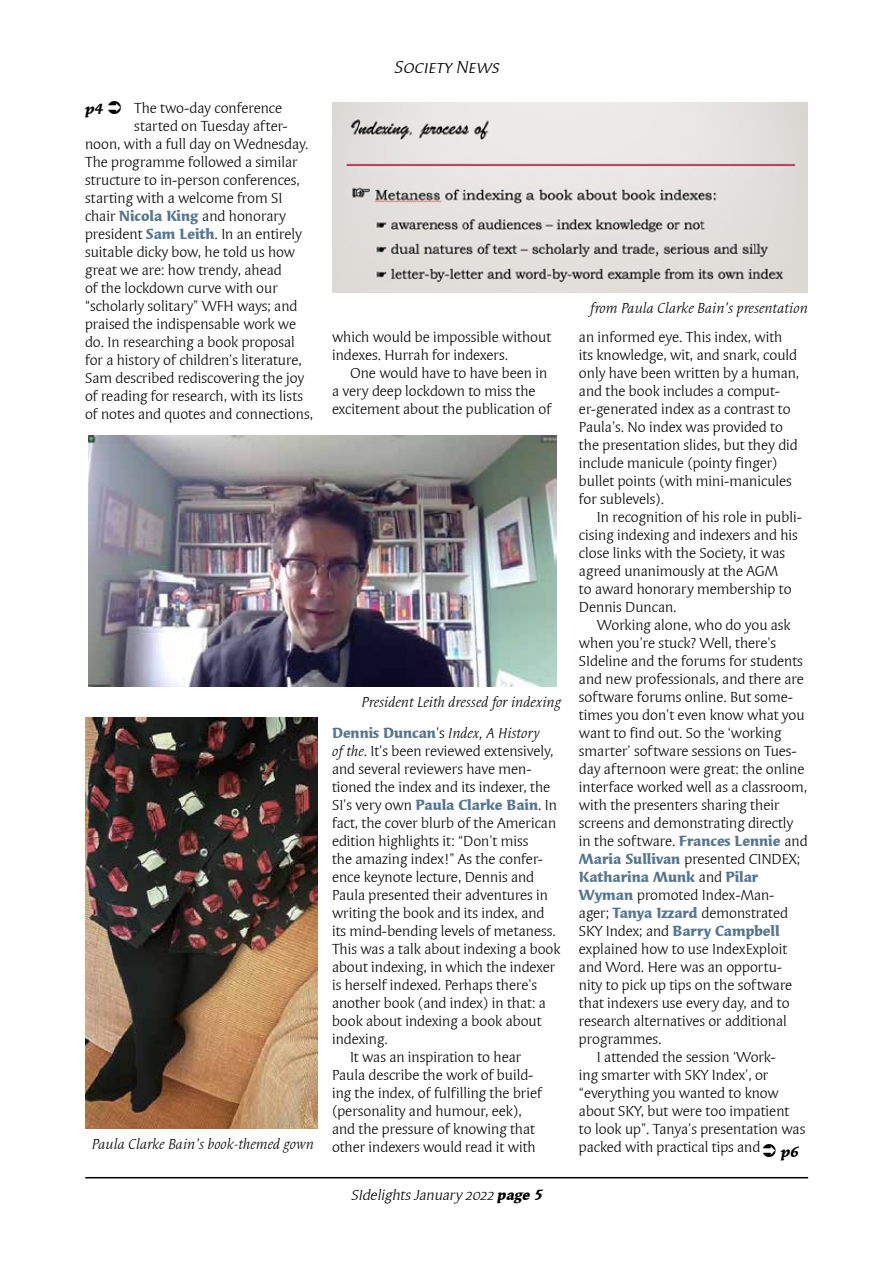
<style>
.page{position:relative;width:893px;height:1263px;background:#fff}
.page>*{position:absolute;margin:0;border:0;box-sizing:border-box;transform-origin:0 0}
.t1{font:italic 18px "Syndor SCITCTT Book";color:#000}
.t2{font:15px/18px "Syndor ITCTT Book";color:#000}
.t3{font:italic 15px "Syndor ITCTT Book";color:#000}
.t4{font:15px "Syndor ITCTT Bold";color:#557690}
.t5{font:italic 15px "Syndor OSITCTT Book";color:#000}
.t6{font:italic 15px "Syndor ITCTT Bold";color:#000}
.s1{font-family:"Syndor ITCTT Bold";color:#557690}
.s2{font-style:italic}
.s3{font-family:"Syndor ITCTT Book";color:#000}
.s4{font-family:"Syndor ITCTT Bold"}
</style>
<div class="page">
<hr style="left:85px;top:1177px;width:723px;height:1px;background:#000">
<img style="left:85px;top:718px;width:232px;height:410px">
<img style="left:332px;top:103px;width:476px;height:189px">
<img style="left:89px;top:435px;width:468px;height:252px">
<p class="t2" style="left:134px;top:100px;width:150px">The two-day conference</p>
<p class="t2" style="left:134px;top:118px;width:155px">started on Tuesday after-</p>
<p class="t2" style="left:85px;top:136px;width:225px">noon, with a full day on Wednesday.</p>
<p class="t2" style="left:85px;top:154px;width:214px">The programme followed a similar</p>
<p class="t2" style="left:85px;top:172px;width:216px">structure to in-person conferences,</p>
<p class="t2" style="left:85px;top:190px;width:199px">starting with a welcome from SI</p>
<p class="t2" style="left:85px;top:208px;width:202px">chair <span class="s1">Nicola King</span> and honorary</p>
<p class="t2" style="left:85px;top:226px;width:218px">president <span class="s1">Sam Leith</span>. In an entirely</p>
<p class="t2" style="left:85px;top:244px;width:212px">suitable dicky bow, he told us how</p>
<p class="t2" style="left:85px;top:262px;width:198px">great we are: how trendy, ahead</p>
<p class="t2" style="left:85px;top:280px;width:194px">of the lockdown curve with our</p>
<p class="t2" style="left:85px;top:298px;width:214px">“scholarly solitary” WFH ways; and</p>
<p class="t2" style="left:85px;top:316px;width:213px">praised the indispensable work we</p>
<p class="t2" style="left:85px;top:334px;width:211px">do. In researching a book proposal</p>
<p class="t2" style="left:85px;top:352px;width:218px">for a history of children’s literature,</p>
<p class="t2" style="left:85px;top:370px;width:221px">Sam described rediscovering the joy</p>
<p class="t2" style="left:85px;top:388px;width:219px">of reading for research, with its lists</p>
<p class="t2" style="left:85px;top:406px;width:230px">of notes and quotes and connections,</p>
<p class="t6" style="left:85px;top:100px;width:20px">p4</p>
<p class="t3" style="left:92px;top:1135px;width:224px">Paula Clarke Bain’s book-themed gown</p>
<p class="t1" style="left:394px;top:57px;width:110px">Society News</p>
<p class="t2" style="left:332px;top:328px;width:221px">which would be impossible without indexes. Hurrah for indexers.</p>
<p class="t2" style="left:332px;top:364px;width:221px;text-indent:18px">One would have to have been in a very deep lockdown to miss the excitement about the publication of</p>
<p class="t3" style="left:361px;top:694px;width:201px">President Leith dressed for indexing</p>
<p class="t2" style="left:332px;top:724px;width:223px"><span class="s1">Dennis Duncan</span>’s <span class="s2">Index, A History of the</span>. It’s been reviewed extensively, and several reviewers have men&shy;tioned the index and its indexer, the</p>
<p class="t4" style="left:332px;top:796px;width:227px"><span class="s3">SI’s very own</span> Paula Clarke Bain<span class="s3">. In</span></p>
<p class="t2" style="left:332px;top:814px;width:226px">fact, the cover blurb of the American</p>
<p class="t2" style="left:332px;top:832px;width:198px">edition highlights it: “Don’t miss</p>
<p class="t2" style="left:332px;top:850px;width:213px">the amazing index!” As the confer-</p>
<p class="t2" style="left:332px;top:868px;width:204px">ence keynote lecture, Dennis and</p>
<p class="t2" style="left:332px;top:886px;width:218px">Paula presented their adventures in</p>
<p class="t2" style="left:332px;top:904px;width:214px">writing the book and its index, and</p>
<p class="t2" style="left:332px;top:922px;width:225px">its mind-bending levels of metaness.</p>
<p class="t2" style="left:332px;top:940px;width:230px">This was a talk about indexing a book</p>
<p class="t2" style="left:332px;top:958px;width:225px">about indexing, in which the indexer</p>
<p class="t2" style="left:332px;top:976px;width:207px">is herself indexed. Perhaps there’s</p>
<p class="t2" style="left:332px;top:994px;width:216px">another book (and index) in that: a</p>
<p class="t2" style="left:332px;top:1012px;width:211px">book about indexing a book about</p>
<p class="t2" style="left:332px;top:1030px;width:57px">indexing.</p>
<p class="t2" style="left:350px;top:1048px;width:173px">It was an inspiration to hear</p>
<p class="t2" style="left:332px;top:1066px;width:203px">Paula describe the work of build-</p>
<p class="t2" style="left:332px;top:1084px;width:211px">ing the index, of fulfilling the brief</p>
<p class="t2" style="left:332px;top:1102px;width:191px">(personality and humour, eek),</p>
<p class="t2" style="left:332px;top:1120px;width:204px">and the pressure of knowing that</p>
<p class="t2" style="left:332px;top:1138px;width:205px">other indexers would read it with</p>
<p class="t5" style="left:351px;top:1187px;width:197px">SIdelights January 2022 <span class="s4">page 5</span></p>
<p class="t3" style="left:590px;top:300px;width:220px">from Paula Clarke Bain’s presentation</p>
<p class="t2" style="left:579px;top:328px;width:222px">an informed eye. This index, with its knowledge, wit, and snark, could only have been written by a human, and the book includes a comput&shy;er-generated index as a contrast to<br>Paula’s. No index was provided to the presentation slides, but they did include manicule (pointy finger) bullet points (with mini-manicules for sublevels).</p>
<p class="t2" style="left:579px;top:508px;width:225px;text-indent:18px">In recognition of his role in publi&shy;cising indexing and indexers and his close links with the Society, it was agreed unanimously at the AGM<br>to award honorary membership to<br>Dennis Duncan.</p>
<p class="t2" style="left:579px;top:616px;width:230px;text-indent:18px">Working alone, who do you ask when you’re stuck? Well, there’s SIdeline and the forums for students and new professionals, and there are software forums online. But some&shy;times you don’t even know what you want to find out. So the ‘working smarter’ software sessions on Tues&shy;day afternoon were great: the online interface worked well as a classroom, with the presenters sharing their screens and demonstrating directly in the software. <span class="s1">Frances Lennie</span> and <span class="s1">Maria Sullivan</span> presented CINDEX;</p>
<p class="t4" style="left:579px;top:868px;width:181px">Katharina Munk <span class="s3">and</span> Pilar</p>
<p class="t2" style="left:579px;top:886px;width:211px"><span class="s1">Wyman</span> promoted Index-Man&shy;ager; <span class="s1">Tanya Izzard</span> demonstrated</p>
<p class="t4" style="left:579px;top:922px;width:202px"><span class="s3">SKY Index; and</span> Barry Campbell</p>
<p class="t2" style="left:579px;top:940px;width:215px">explained how to use IndexExploit and Word. Here was an opportu&shy;nity to pick up tips on the software that indexers use every day, and to research alternatives or additional programmes.</p>
<p class="t2" style="left:579px;top:1048px;width:228px;text-indent:18px">I attended the session ‘Work-<br>ing smarter with SKY Index’, or “everything you wanted to know about SKY, but were too impatient to look up”. Tanya’s presentation was packed with practical tips and</p>
<p class="t6" style="left:781px;top:1143px;width:20px">p6</p>
</div>
